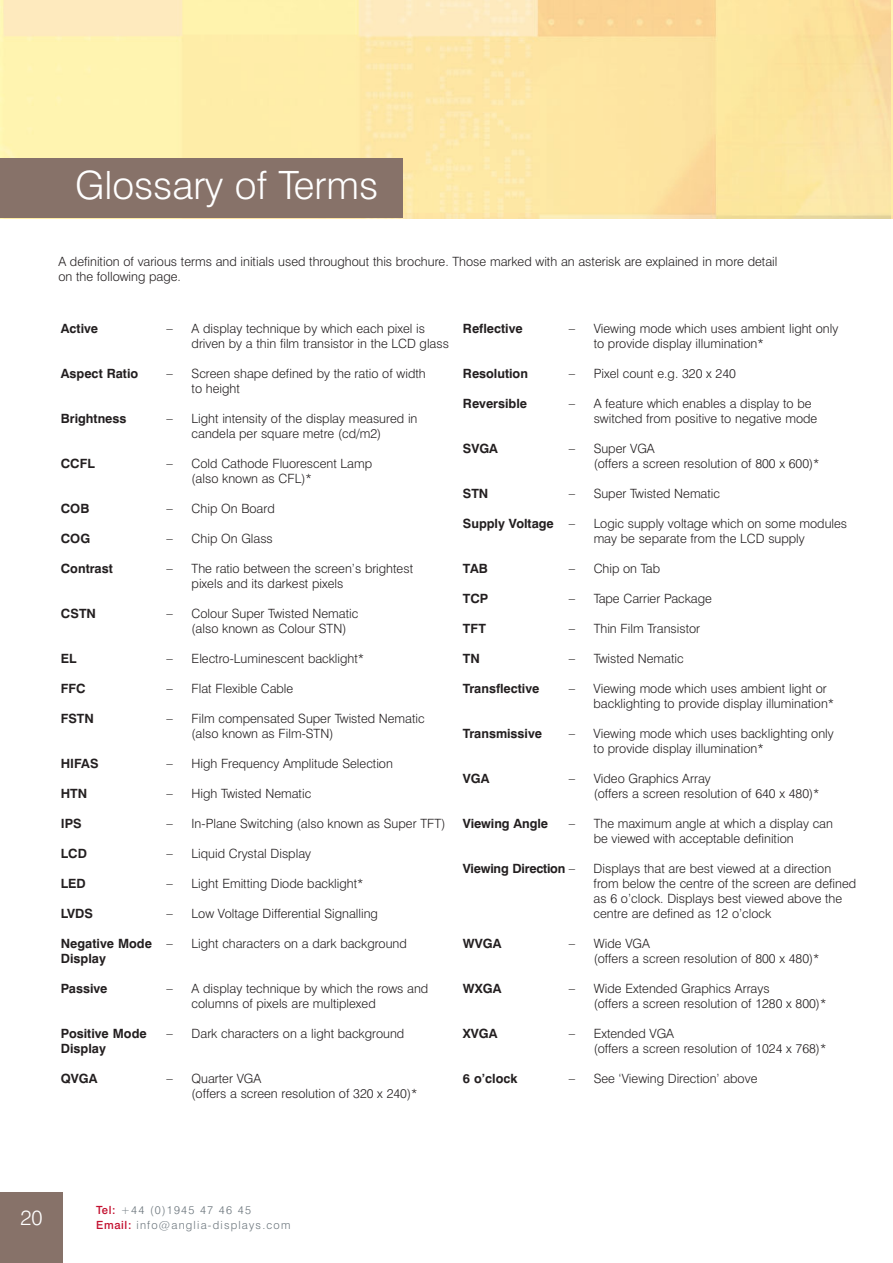
<style>
.page{position:relative;width:893px;height:1263px;background:#fff}
.page>*{position:absolute;margin:0;border:0;box-sizing:border-box;transform-origin:0 0}
.t1{font:300 39px "Swiss 721 BT";color:#fff}
.t2{font:300 20.85px "Swiss 721 BT";color:#fff}
.t3{font:300 12.75px/15px "Swiss 721 BT";color:#231f20}
.t4{font:700 12.75px "Swiss 721 BT";color:#231f20}
.t5{font:300 11.25px/15.9px "Swiss 721 BT";letter-spacing:.105em;color:#6a747b}
.s1{font-weight:300}
.s2{font-weight:500;color:#c3102f}
</style>
<div class="page">
<img style="left:0;top:0;width:891px;height:218px">
<div style="left:0;top:1193px;width:63px;height:70px;background:#877269"></div>
<div style="left:0;top:159px;width:403px;height:59px;background:#877269"></div>
<h1 class="t1" style="left:75px;top:169px;width:305px">Glossary of Terms</h1>
<p class="t3" style="left:58px;top:254px;width:720px;line-height:15.6px">A definition of various terms and initials used throughout this brochure. Those marked with an asterisk are explained in more detail on the following page.</p>
<p class="t4" style="left:61px;top:324px;width:39px">Active</p>
<p class="t3" style="left:192px;top:322px;width:259px;text-indent:-25px">– A display technique by which each pixel is driven by a thin film transistor in the LCD glass</p>
<p class="t4" style="left:61px;top:369px;width:79px">Aspect Ratio</p>
<p class="t3" style="left:192px;top:367px;width:236px;text-indent:-25px">– Screen shape defined by the ratio of width to height</p>
<p class="t4" style="left:61px;top:414px;width:67px">Brightness</p>
<p class="t3" style="left:192px;top:412px;width:227px;text-indent:-25px">– Light intensity of the display measured in candela per square metre (cd/m2)</p>
<p class="t4" style="left:61px;top:459px;width:35px">CCFL</p>
<p class="t3" style="left:192px;top:457px;width:182px;text-indent:-25px">– Cold Cathode Fluorescent Lamp (also known as CFL)*</p>
<p class="t4" style="left:61px;top:504px;width:30px">COB</p>
<p class="t3" style="left:167px;top:502px;width:110px">– Chip On Board</p>
<p class="t4" style="left:61px;top:534px;width:31px">COG</p>
<p class="t3" style="left:167px;top:532px;width:108px">– Chip On Glass</p>
<p class="t4" style="left:61px;top:564px;width:53px">Contrast</p>
<p class="t3" style="left:192px;top:562px;width:223px;text-indent:-25px">– The ratio between the screen’s brightest pixels and its darkest pixels</p>
<p class="t4" style="left:61px;top:609px;width:37px">CSTN</p>
<p class="t3" style="left:192px;top:607px;width:168px;text-indent:-25px">– Colour Super Twisted Nematic (also known as Colour STN)</p>
<p class="t4" style="left:61px;top:654px;width:17px">EL</p>
<p class="t3" style="left:167px;top:652px;width:199px">– Electro-Luminescent backlight*</p>
<p class="t4" style="left:61px;top:684px;width:26px">FFC</p>
<p class="t3" style="left:167px;top:682px;width:128px">– Flat Flexible Cable</p>
<p class="t4" style="left:61px;top:714px;width:35px">FSTN</p>
<p class="t3" style="left:192px;top:712px;width:235px;text-indent:-25px">– Film compensated Super Twisted Nematic (also known as Film-STN)</p>
<p class="t4" style="left:61px;top:759px;width:39px">HIFAS</p>
<p class="t3" style="left:167px;top:757px;width:228px">– High Frequency Amplitude Selection</p>
<p class="t4" style="left:61px;top:789px;width:28px">HTN</p>
<p class="t3" style="left:167px;top:787px;width:146px">– High Twisted Nematic</p>
<p class="t4" style="left:61px;top:819px;width:22px">IPS</p>
<p class="t3" style="left:167px;top:817px;width:280px">– In-Plane Switching (also known as Super TFT)</p>
<p class="t4" style="left:61px;top:849px;width:28px">LCD</p>
<p class="t3" style="left:167px;top:847px;width:146px">– Liquid Crystal Display</p>
<p class="t4" style="left:61px;top:879px;width:26px">LED</p>
<p class="t3" style="left:167px;top:877px;width:198px">– Light Emitting Diode backlight*</p>
<p class="t4" style="left:61px;top:909px;width:34px">LVDS</p>
<p class="t3" style="left:167px;top:907px;width:213px">– Low Voltage Differential Signalling</p>
<p class="t4" style="left:61px;top:939px;width:114px">Negative Mode <span class="s1">–</span></p>
<p class="t3" style="left:192px;top:937px;width:217px">Light characters on a dark background</p>
<p class="t4" style="left:61px;top:954px;width:47px">Display</p>
<p class="t4" style="left:61px;top:984px;width:48px">Passive</p>
<p class="t3" style="left:192px;top:982px;width:238px;text-indent:-25px">– A display technique by which the rows and columns of pixels are multiplexed</p>
<p class="t4" style="left:61px;top:1029px;width:87px">Positive Mode</p>
<p class="t3" style="left:167px;top:1027px;width:239px">– Dark characters on a light background</p>
<p class="t4" style="left:61px;top:1044px;width:47px">Display</p>
<p class="t4" style="left:61px;top:1074px;width:38px">QVGA</p>
<p class="t3" style="left:192px;top:1072px;width:227px;text-indent:-25px">– Quarter VGA<br>(offers a screen resolution of 320 x 240)*</p>
<p class="t4" style="left:463px;top:324px;width:61px">Reflective</p>
<p class="t3" style="left:594px;top:322px;width:246px;text-indent:-25px">– Viewing mode which uses ambient light only to provide display illumination*</p>
<p class="t4" style="left:463px;top:369px;width:67px">Resolution</p>
<p class="t3" style="left:569px;top:367px;width:169px">– Pixel count e.g. 320 x 240</p>
<p class="t4" style="left:463px;top:399px;width:66px">Reversible</p>
<p class="t3" style="left:594px;top:397px;width:225px;text-indent:-25px">– A feature which enables a display to be switched from positive to negative mode</p>
<p class="t4" style="left:463px;top:444px;width:37px">SVGA</p>
<p class="t3" style="left:594px;top:442px;width:227px;text-indent:-25px">– Super VGA<br>(offers a screen resolution of 800 x 600)*</p>
<p class="t4" style="left:463px;top:489px;width:27px">STN</p>
<p class="t3" style="left:569px;top:487px;width:153px">– Super Twisted Nematic</p>
<p class="t4" style="left:463px;top:519px;width:114px">Supply Voltage <span class="s1">–</span></p>
<p class="t3" style="left:594px;top:517px;width:255px">Logic supply voltage which on some modules may be separate from the LCD supply</p>
<p class="t4" style="left:463px;top:564px;width:26px">TAB</p>
<p class="t3" style="left:569px;top:562px;width:93px">– Chip on Tab</p>
<p class="t4" style="left:463px;top:594px;width:27px">TCP</p>
<p class="t3" style="left:569px;top:592px;width:145px">– Tape Carrier Package</p>
<p class="t4" style="left:463px;top:624px;width:25px">TFT</p>
<p class="t3" style="left:569px;top:622px;width:133px">– Thin Film Transistor</p>
<p class="t4" style="left:463px;top:654px;width:19px">TN</p>
<p class="t3" style="left:569px;top:652px;width:117px">– Twisted Nematic</p>
<p class="t4" style="left:463px;top:684px;width:78px">Transflective</p>
<p class="t3" style="left:594px;top:682px;width:242px;text-indent:-25px">– Viewing mode which uses ambient light or backlighting to provide display illumination*</p>
<p class="t4" style="left:463px;top:729px;width:81px">Transmissive</p>
<p class="t3" style="left:594px;top:727px;width:242px;text-indent:-25px">– Viewing mode which uses backlighting only to provide display illumination*</p>
<p class="t4" style="left:463px;top:774px;width:28px">VGA</p>
<p class="t3" style="left:594px;top:772px;width:227px;text-indent:-25px">– Video Graphics Array<br>(offers a screen resolution of 640 x 480)*</p>
<p class="t4" style="left:463px;top:819px;width:87px">Viewing Angle</p>
<p class="t3" style="left:594px;top:817px;width:241px;text-indent:-25px">– The maximum angle at which a display can be viewed with acceptable definition</p>
<p class="t4" style="left:463px;top:864px;width:114px">Viewing Direction <span class="s1">–</span></p>
<p class="t3" style="left:594px;top:862px;width:264px">Displays that are best viewed at a direction from below the centre of the screen are defined as 6 o’clock. Displays best viewed above the centre are defined as 12 o’clock</p>
<p class="t4" style="left:463px;top:939px;width:40px">WVGA</p>
<p class="t3" style="left:594px;top:937px;width:227px;text-indent:-25px">– Wide VGA<br>(offers a screen resolution of 800 x 480)*</p>
<p class="t4" style="left:463px;top:984px;width:40px">WXGA</p>
<p class="t3" style="left:594px;top:982px;width:234px;text-indent:-25px">– Wide Extended Graphics Arrays<br>(offers a screen resolution of 1280 x 800)*</p>
<p class="t4" style="left:463px;top:1029px;width:36px">XVGA</p>
<p class="t3" style="left:594px;top:1027px;width:234px;text-indent:-25px">– Extended VGA<br>(offers a screen resolution of 1024 x 768)*</p>
<p class="t4" style="left:463px;top:1074px;width:56px">6 o’clock</p>
<p class="t3" style="left:569px;top:1072px;width:190px">– See ‘Viewing Direction’ above</p>
<h2 class="t2" style="left:20px;top:1209px;width:24px">20</h2>
<p class="t5" style="left:96px;top:1202px;width:196px"><span class="s2">Tel:</span> +44 (0)1945 47 46 45<br><span class="s2">Email:</span> info@anglia-displays.com</p>
</div>
